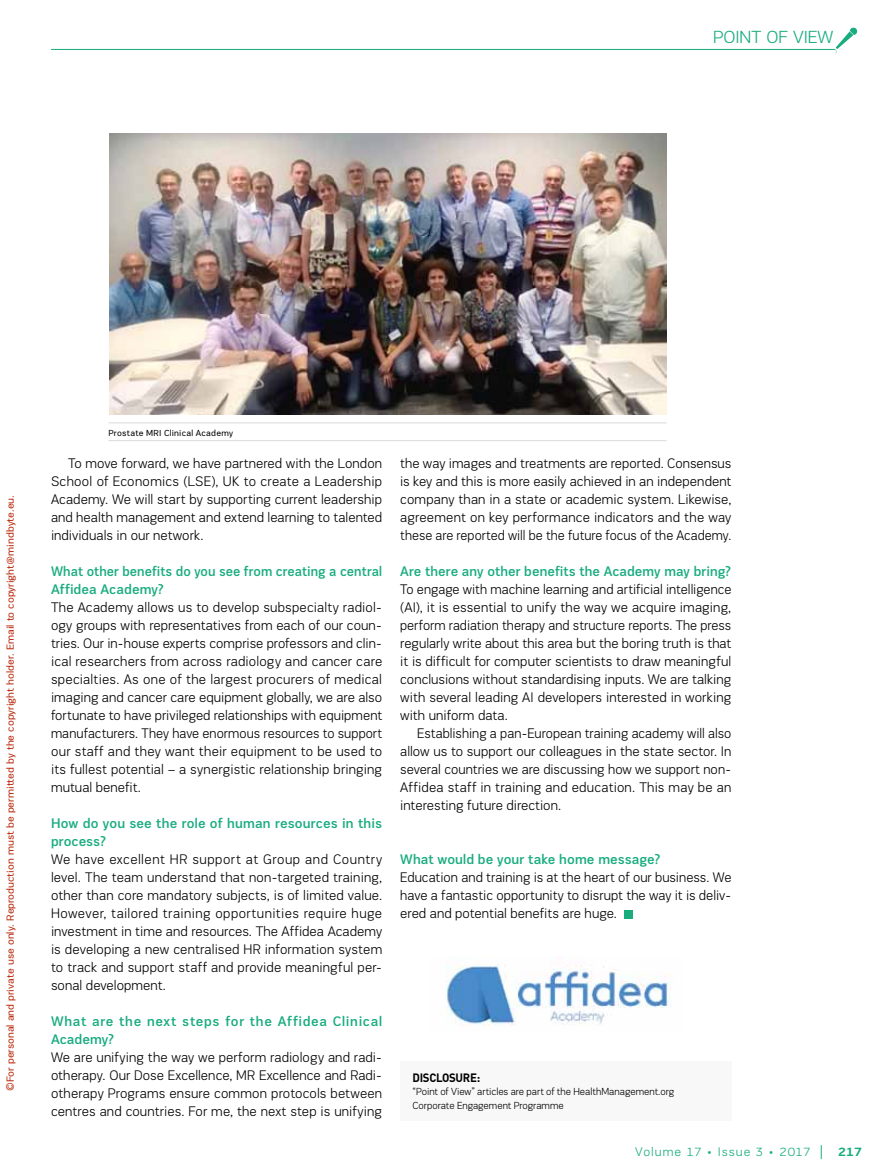
<style>
.page{position:relative;width:893px;height:1174px;background:#fff}
.page>*{position:absolute;margin:0;border:0;box-sizing:border-box;transform-origin:0 0}
.t1{font:300 18px "PRC Fidelity";color:#19ac7f}
.t2{font:300 14.25px/18px "PRC Fidelity";letter-spacing:.005em;color:#000;text-align:justify;scale:.96 1}
.t3{font:300 14.25px/18px "PRC Fidelity";letter-spacing:.005em;color:#000;text-align:justify;scale:.94 1}
.t4{font:300 14.25px/18px "PRC Fidelity";letter-spacing:.005em;color:#000;text-align:justify;scale:.95 1}
.t5{font:300 14.25px/18px "PRC Fidelity";letter-spacing:.005em;color:#000;text-align:justify;scale:.93 1}
.t6{font:500 14.25px/18px "PRC Fidelity";letter-spacing:.01em;color:#19ac7f;scale:.96 1}
.t7{font:500 14.25px/18px "PRC Fidelity";letter-spacing:.01em;color:#19ac7f;scale:.92 1}
.t8{font:500 14.25px/18px "PRC Fidelity";letter-spacing:.05em;color:#19ac7f;scale:.96 1}
.t9{font:500 14.25px "PRC Fidelity";letter-spacing:.01em;color:#19ac7f;scale:.95 1}
.t10{font:300 12.75px "PRC Fidelity";letter-spacing:.065em;color:#19ac7f}
.t11{font:700 12.75px "PRC Fidelity";color:#19ac7f}
.t12{font:700 12px "DIN";letter-spacing:-.025em;color:#000;scale:.95 1}
.t13{font:10.5px "PRC Fidelity";color:#b8290c}
.t14{font:300 10.5px/13.5px "PRC Fidelity";color:#000;scale:.95 1}
.t15{font:9px "PRC Fidelity";letter-spacing:.03em;color:#000}
</style>
<div class="page">
<svg style="left:835px;top:27px;width:22px;height:27px"></svg>
<hr style="left:51px;top:49px;width:784px;height:1px;background:#19ac7f">
<svg style="left:821px;top:1145px;width:1px;height:14px"></svg>
<div style="left:624px;top:909px;width:9px;height:9px;background:#19ac7f"></div>
<div style="left:400px;top:1061px;width:331px;height:60px;background:#f8f8f8"></div>
<img style="left:109px;top:134px;width:557px;height:281px">
<img style="left:446px;top:965px;width:225px;height:61px">
<hr style="left:108px;top:422px;width:558px;height:1px;background:#dadada">
<hr style="left:108px;top:440px;width:558px;height:1px;background:#dadada">
<p class="t1" style="left:713px;top:27px;width:11px">POINT</p>
<p class="t1" style="left:766px;top:27px;width:68px">OF VIEW</p>
<p class="t13" style="left:4px;top:1091px;width:597px;rotate:-90deg">©For personal and private use only. Reproduction must be permitted by the copyright holder. Email to copyright@mindbyte.eu.</p>
<p class="t15" style="left:108px;top:428px;width:126px">Prostate M RI Clinical Academy</p>
<p class="t2" style="left:51px;top:454px;width:346px;text-indent:17px">To move forward, we have partnered with the London School of Economics (LSE), UK to create a Leadership Academy. We will start by supporting current leadership and health management and extend learning to talented individuals in our network.</p>
<p class="t7" style="left:51px;top:562px;width:361px">What other benefits do you see from creating a central<br>Affidea Academy?</p>
<p class="t2" style="left:51px;top:598px;width:346px">The Academy allows us to develop subspecialty radiol&shy;ogy groups with representatives from each of our coun&shy;tries. Our in-house experts comprise professors and clin&shy;ical researchers from across radiology and cancer care specialties. As one of the largest procurers of medical imaging and cancer care equipment globally, we are also fortunate to have privileged relationships with equipment manufacturers. They have enormous resources to support our staff and they want their equipment to be used to its fullest potential – a synergistic relationship bringing mutual benefit.</p>
<p class="t6" style="left:51px;top:814px;width:346px">How do you see the role of human resources in this process?</p>
<p class="t2" style="left:51px;top:850px;width:346px">We have excellent HR support at Group and Country level. The team understand that non-targeted training, other than core mandatory subjects, is of limited value.<br>However, tailored training opportunities require huge investment in time and resources. The Affidea Academy is developing a new centralised HR information system to track and support staff and provide meaningful per&shy;sonal development.</p>
<p class="t8" style="left:51px;top:1012px;width:346px">What are the next steps for the Affidea Clinical<br>Academy?</p>
<p class="t2" style="left:51px;top:1048px;width:347px">We are unifying the way we perform radiology and radi&shy;otherapy. Our Dose Excellence, MR Excellence and Radi&shy;otherapy Programs ensure common protocols between centres and countries. For me, the next step is unifying</p>
<p class="t4" style="left:400px;top:454px;width:350px">the way images and treatments are reported. Consensus is key and this is more easily achieved in an independent company than in a state or academic system. Likewise, agreement on key performance indicators and the way these are reported will be the future focus of the Academy.</p>
<p class="t9" style="left:400px;top:563px;width:350px">Are there any other benefits the Academy may bring?</p>
<p class="t3" style="left:400px;top:580px;width:354px">To engage with machine learning and artificial intelligence (AI), it is essential to unify the way we acquire imaging, perform radiation therapy and structure reports. The press regularly write about this area but the boring truth is that it is difficult for computer scientists to draw meaningful conclusions without standardising inputs. We are talking with several leading AI developers interested in working with uniform data.</p>
<p class="t5" style="left:400px;top:724px;width:358px;text-indent:17px">Establishing a pan-European training academy will also allow us to support our colleagues in the state sector. In several countries we are discussing how we support non-Affidea staff in training and education. This may be an interesting future direction.</p>
<p class="t6" style="left:400px;top:850px;width:273px">What would be your take home message?</p>
<p class="t3" style="left:400px;top:868px;width:354px">Education and training is at the heart of our business. We have a fantastic opportunity to disrupt the way it is deliv&shy;ered and potential benefits are huge.</p>
<p class="t12" style="left:412px;top:1069px;width:73px">DISCLOSURE:</p>
<p class="t14" style="left:412px;top:1085px;width:277px">“Point of View” articles are part of the HealthManagement.org<br>Corporate Engagement Programme</p>
<p class="t10" style="left:635px;top:1144px;width:177px">Volume 17 • Issue 3 • 2017</p>
<p class="t11" style="left:838px;top:1144px;width:25px">217</p>
</div>
